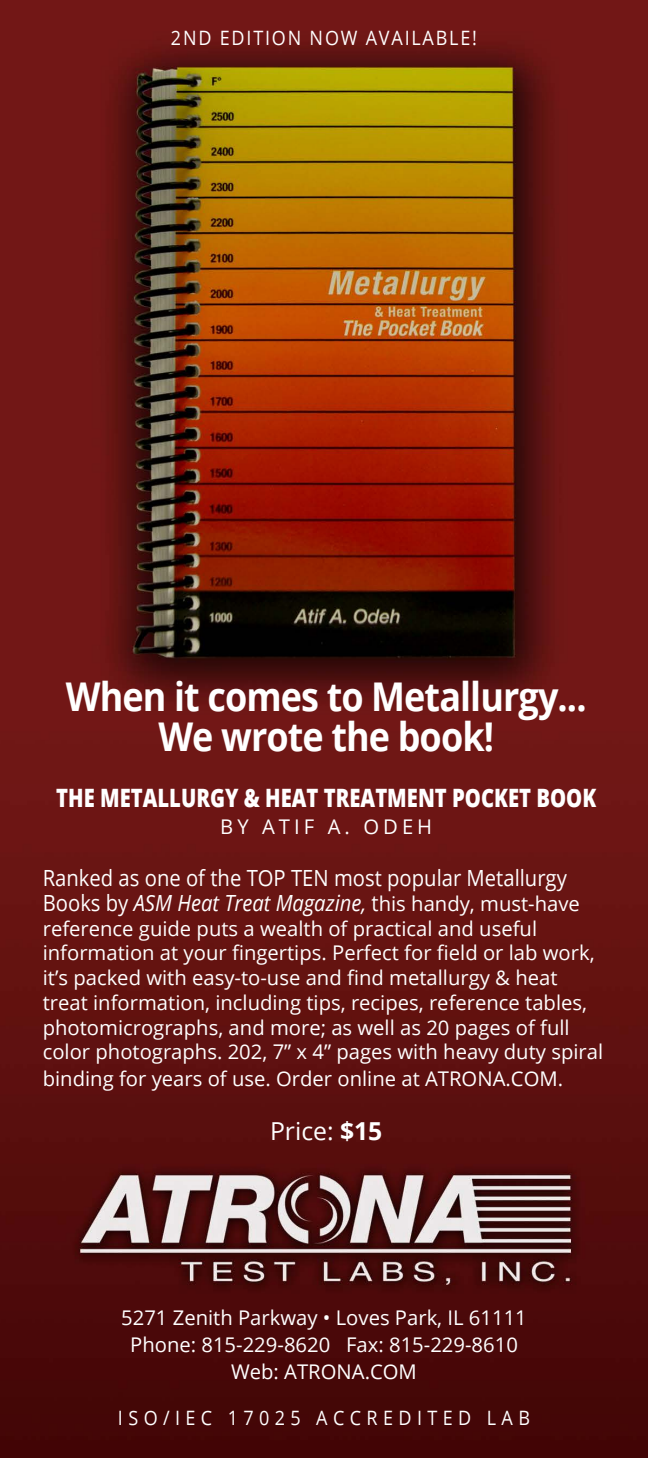
<style>
.page{position:relative;width:648px;height:1458px;background:#fff}
.page>*{position:absolute;margin:0;border:0;box-sizing:border-box;transform-origin:0 0}
.t1{font:700 39.6px "Open Sans";letter-spacing:-.025em;color:#fff;scale:.91 1}
.t2{font:800 25.2px "Open Sans";color:#fff;scale:.8 1}
.t3{font:24.75px "Open Sans";color:#fff}
.t4{font:22.28px/24.8px "Open Sans";color:#fff;scale:.91 1}
.t5{font:20.25px/24.8px "Open Sans";color:#fff}
.t6{font:20.25px "Open Sans";letter-spacing:.2em;color:#fff}
.t7{font:19.8px "Open Sans";letter-spacing:.3em;color:#fff;scale:.91 1}
.t8{font:19.8px "Open Sans";letter-spacing:.1em;color:#fff;scale:.91 1}
.s1{font-style:italic}
.s2{font-size:20.25px}
.s3{font-weight:700}
</style>
<div class="page">
<img style="left:0;top:0;width:648px;height:1458px">
<p class="t8" style="left:171px;top:25px;width:338px">2ND EDITION NOW AVAILABLE!</p>
<p class="t1" style="left:66px;top:668px;width:574px">When it comes to Metallurgy...</p>
<p class="t1" style="left:158px;top:709px;width:370px">We wrote the book!</p>
<p class="t2" style="left:56px;top:779px;width:677px">THE METALLURGY &amp; HEAT TREATMENT POCKET BOOK</p>
<p class="t6" style="left:220px;top:813px;width:214px">BY ATIF A. ODEH</p>
<p class="t4" style="left:43px;top:865px;width:592px">Ranked as one of the TOP TEN most popular Metallurgy<br>Books by <span class="s1">ASM Heat Treat Magazine,</span> t<span class="s2">his handy, must-have</span></p>
<p class="t5" style="left:43px;top:915px;width:562px">reference guide puts a wealth of practical and useful information at your fingertips. Perfect for field or lab work, it’s packed with easy-to-use and find metallurgy &amp; heat treat information, including tips, recipes, reference tables, photomicrographs, and more; as well as 20 pages of full color photographs. 202, 7” x 4” pages with heavy duty spiral</p>
<p class="t5" style="left:43px;top:1066px;width:522px">binding for years of use. Order online at ATRONA.COM.</p>
<p class="t3" style="left:270px;top:1114px;width:114px">Price: <span class="s3">$15</span></p>
<p class="t5" style="left:121px;top:1304px;width:407px;line-height:27px;text-align:center">5271 Zenith Parkway • Loves Park, IL 61111<br>Phone: 815-229-8620 Fax: 815-229-8610</p>
<p class="t5" style="left:231px;top:1359px;width:187px">Web: ATRONA.COM</p>
<p class="t7" style="left:118px;top:1404px;width:454px">ISO/IEC 17025 ACCREDITED LAB</p>
</div>
